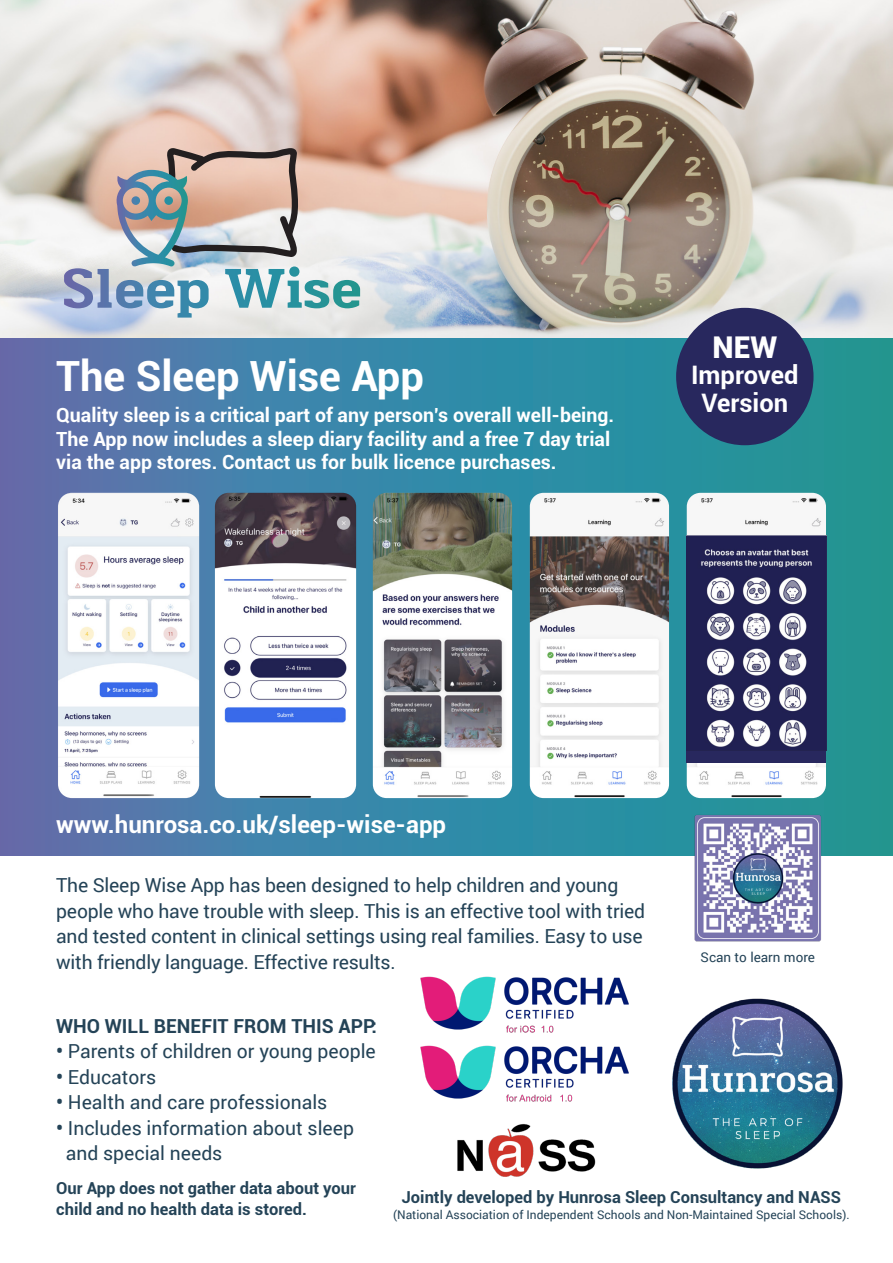
<style>
.page{position:relative;width:893px;height:1263px;background:#fff}
.page>*{position:absolute;margin:0;border:0;box-sizing:border-box;transform-origin:0 0}
.Bullets{font:700 41.7px "Roboto";color:#fff}
.Bullets-2{font:900 30px "Roboto";color:#fff}
.Bullets-3{font:700 25.5px "Roboto";color:#fff}
.Bullets-4{font:700 24px "Roboto";color:#fff}
.Bullets-5{font:700 19.5px/23.4px "Roboto";color:#fff}
.Bullets-6{font:19.35px/25.5px "Roboto";letter-spacing:-.01em;color:#244357}
.Bullets-7{font:700 19.35px "Roboto";color:#244357}
.Bullets-8{font:700 16.5px/21px "Roboto";color:#244357}
.Bullets-9{font:13.5px "Roboto";color:#244357}
.Bullets-10{font:12px "Roboto";color:#244357}
.s1{font-weight:700}
</style>
<div class="page">
<img style="left:0;top:0;width:893px;height:339px">
<svg style="left:64px;top:145px;width:296px;height:163px"></svg>
<div style="left:0;top:339px;width:893px;height:517px;background:linear-gradient(to right,#5a74b1,#179a97)"></div>
<img style="left:687px;top:493px;width:139px;height:305px">
<div style="left:687px;top:536px;width:139px;height:226px;background:#28285e"></div>
<img style="left:687px;top:537px;width:139px;height:214px">
<img style="left:58px;top:493px;width:141px;height:305px">
<img style="left:215px;top:493px;width:141px;height:305px">
<img style="left:373px;top:493px;width:139px;height:305px">
<img style="left:530px;top:493px;width:139px;height:305px">
<img style="left:457px;top:1124px;width:139px;height:53px">
<img style="left:672px;top:998px;width:171px;height:171px">
<img style="left:694px;top:815px;width:127px;height:127px">
<img style="left:420px;top:976px;width:209px;height:57px">
<img style="left:420px;top:1045px;width:209px;height:57px">
<div style="left:676px;top:308px;width:137px;height:137px;background:#28285e;border-radius:50%"></div>
<p class="Bullets" style="left:56px;top:346px;width:369px">The Sleep Wise App</p>
<p class="Bullets-5" style="left:56px;top:403px;width:559px">Quality sleep is a critical part of any person’s overall well-being.<br>The App now includes a sleep diary facility and a free 7 day trial via the app stores. Contact us for bulk licence purchases.</p>
<p class="Bullets-2" style="left:712px;top:326px;width:66px">NEW</p>
<p class="Bullets-3" style="left:691px;top:357px;width:109px">Improved</p>
<p class="Bullets-3" style="left:701px;top:385px;width:88px">Version</p>
<p class="Bullets-4" style="left:56px;top:807px;width:391px">www.hunrosa.co.uk/sleep-wise-app</p>
<p class="Bullets-6" style="left:56px;top:872px;width:590px">The Sleep Wise App has been designed to help children and young people who have trouble with sleep. This is an effective tool with tried and tested content in clinical settings using real families. Easy to use with friendly language. Effective results.</p>
<p class="Bullets-9" style="left:701px;top:948px;width:116px">Scan to learn more</p>
<p class="Bullets-7" style="left:56px;top:1012px;width:322px">WHO WILL BENEFIT FROM THIS APP:</p>
<p class="Bullets-6" style="left:56px;top:1038px;width:321px"><span class="s1">•</span> Parents of children or young people</p>
<p class="Bullets-6" style="left:56px;top:1063px;width:102px"><span class="s1">•</span> Educators</p>
<p class="Bullets-6" style="left:56px;top:1089px;width:273px"><span class="s1">•</span> Health and care professionals</p>
<p class="Bullets-6" style="left:56px;top:1114px;width:299px"><span class="s1">•</span> Includes information about sleep</p>
<p class="Bullets-6" style="left:66px;top:1140px;width:158px">and special needs</p>
<p class="Bullets-8" style="left:56px;top:1177px;width:301px">Our App does not gather data about your child and no health data is stored.</p>
<p class="Bullets-8" style="left:402px;top:1186px;width:441px">Jointly developed by Hunrosa Sleep Consultancy and NASS</p>
<p class="Bullets-10" style="left:393px;top:1206px;width:458px">(National Association of Independent Schools and Non-Maintained Special Schools).</p>
</div>
